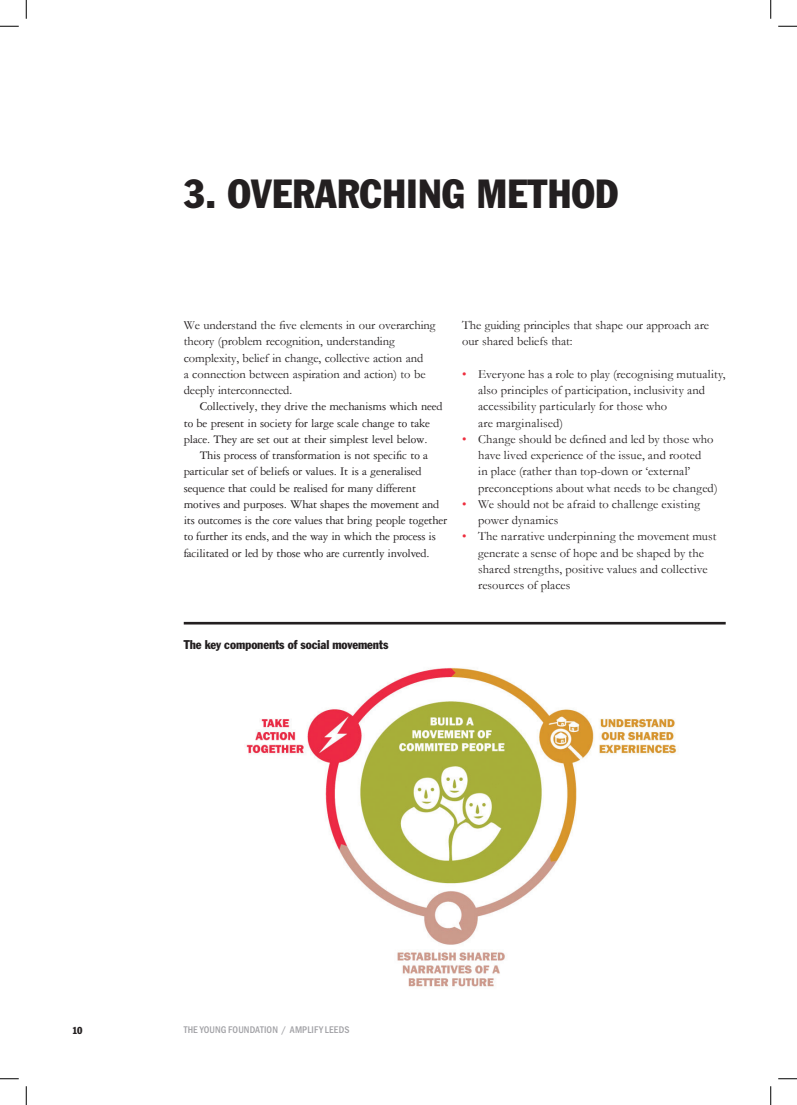
<style>
.page{position:relative;width:797px;height:1105px;background:#fff}
.page>*{position:absolute;margin:0;border:0;box-sizing:border-box;transform-origin:0 0}
.t1{font:condensed 40px "Franklin Gothic Std";letter-spacing:.01em;color:#231f20}
.t2{font:12.5px/16.2px "Garamond";color:#231f20}
.t3{font:12.5px/16.2px "Garamond 3 LT Std";letter-spacing:-.015em;color:#231f20}
.t4{font:condensed 12.5px "Franklin Gothic Std";letter-spacing:-.005em;color:#231f20}
.t5{font:500 10px "Franklin Gothic URW Con";letter-spacing:.01em;color:#a1a1a5}
.t6{font:condensed 10px "Franklin Gothic Std";color:#231f20}
.s1{color:#ee2f3f}
</style>
<div class="page">
<img style="left:246px;top:667px;width:431px;height:320px">
<hr style="left:184px;top:622px;width:541px;height:2px;background:#231f20">
<div style="left:585px;top:945px;width:108px;height:51px;background:#fff"></div>
<svg style="left:0;top:25px;width:19px;height:2px"></svg>
<svg style="left:778px;top:25px;width:19px;height:2px"></svg>
<svg style="left:0;top:1078px;width:19px;height:1px"></svg>
<svg style="left:778px;top:1078px;width:19px;height:1px"></svg>
<svg style="left:25px;top:0;width:2px;height:19px"></svg>
<svg style="left:25px;top:1086px;width:2px;height:19px"></svg>
<svg style="left:770px;top:0;width:1px;height:19px"></svg>
<svg style="left:770px;top:1086px;width:1px;height:19px"></svg>
<h1 class="t1" style="left:184px;top:169px;width:436px">3. OVERARCHING METHOD</h1>
<p class="t2" style="left:184px;top:317px;width:253px">We understand the five elements in our overarching theory (problem recognition, understanding complexity, belief in change, collective action and<br>a connection between aspiration and action) to be deeply interconnected.</p>
<p class="t3" style="left:184px;top:399px;width:260px;text-indent:16px">Collectively, they drive the mechanisms which need to be present in society for large scale change to take place. They are set out at their simplest level below.</p>
<p class="t3" style="left:184px;top:447px;width:265px;text-indent:16px">This process of transformation is not specific to a particular set of beliefs or values. It is a generalised sequence that could be realised for many different motives and purposes. What shapes the movement and its outcomes is the core values that bring people together to further its ends, and the way in which the process is facilitated or led by those who are currently involved.</p>
<p class="t2" style="left:462px;top:317px;width:248px">The guiding principles that shape our approach are our shared beliefs that:</p>
<p class="t2" style="left:478px;top:366px;width:249px;text-indent:-16px"><span class="s1">•</span> Everyone has a role to play (recognising mutuality, also principles of participation, inclusivity and accessibility particularly for those who<br>are marginalised)</p>
<p class="t2" style="left:478px;top:431px;width:241px;text-indent:-16px"><span class="s1">•</span> Change should be defined and led by those who have lived experience of the issue, and rooted<br>in place (rather than top-down or ‘external’ preconceptions about what needs to be changed)</p>
<p class="t2" style="left:478px;top:496px;width:223px;text-indent:-16px"><span class="s1">•</span> We should not be afraid to challenge existing power dynamics</p>
<p class="t2" style="left:478px;top:528px;width:240px;text-indent:-16px"><span class="s1">•</span> The narrative underpinning the movement must generate a sense of hope and be shaped by the shared strengths, positive values and collective resources of places</p>
<p class="t4" style="left:184px;top:637px;width:206px">The key components of social movements</p>
<p class="t6" style="left:72px;top:1024px;width:12px">10</p>
<p class="t5" style="left:184px;top:1023px;width:167px">THE YOUNG FOUNDATION / AMPLIFY LEEDS</p>
</div>
